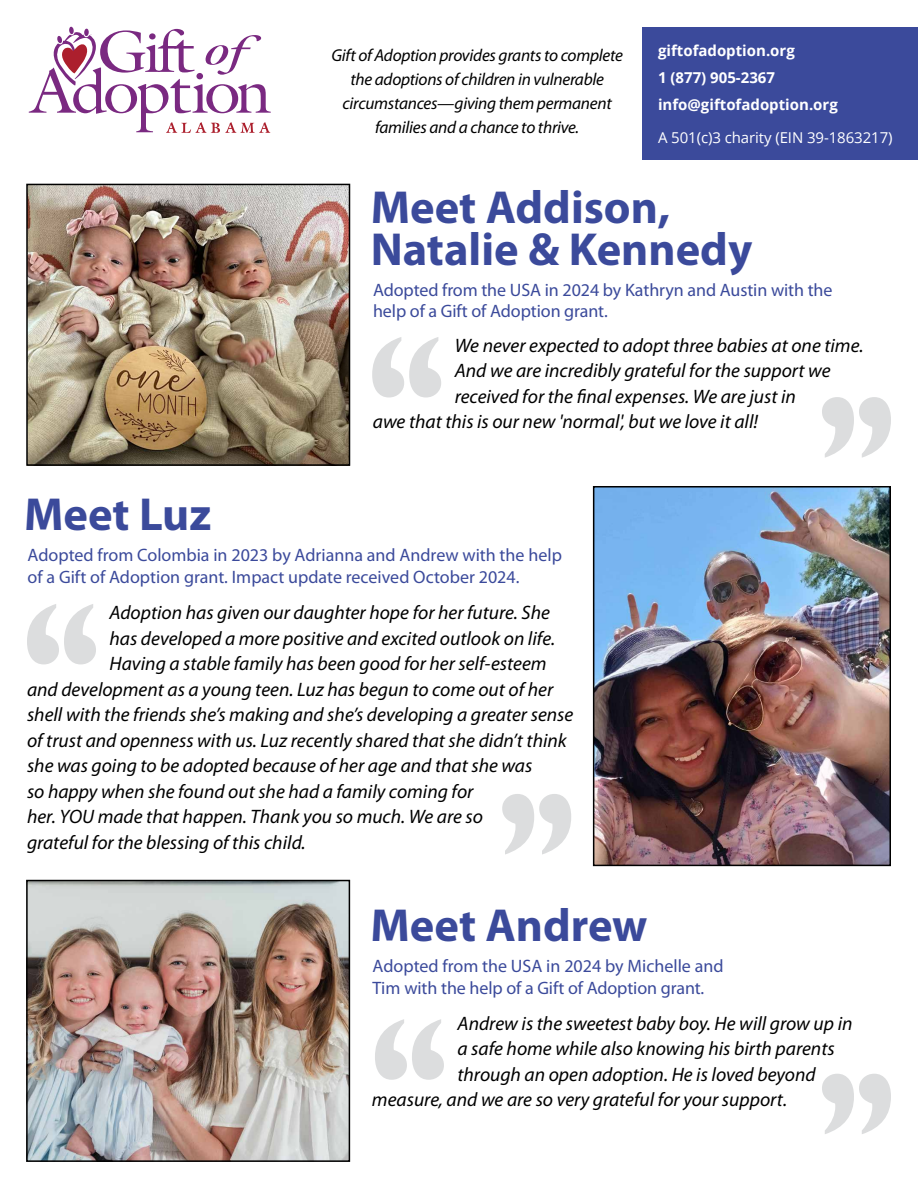
<style>
.page{position:relative;width:918px;height:1188px;background:#fff}
.page>*{position:absolute;margin:0;border:0;box-sizing:border-box;transform-origin:0 0}
.t1{font:700 46.5px/42px "Myriad Pro";color:#3b4a9b}
.t2{font:italic 19.5px "Myriad Pro";color:#000}
.t3{font:18px/21.6px "Myriad Pro";letter-spacing:-.005em;color:#3b4a9b}
.t4{font:italic 17.25px/24px "Myriad Pro";letter-spacing:-.015em;color:#000;text-align:center}
.t5{font:700 15px/27px "Open Sans";color:#fff}
.t6{font:15px "Open Sans";letter-spacing:-.005em;color:#fff}
</style>
<div class="page">
<div style="left:643px;top:27px;width:275px;height:133px;background:#3b4a9b"></div>
<img style="left:29px;top:883px;width:318px;height:276px">
<div style="left:26px;top:880px;width:324px;height:282px;border:2px solid #000"></div>
<img style="left:29px;top:187px;width:318px;height:276px">
<div style="left:26px;top:184px;width:324px;height:282px;border:2px solid #000"></div>
<img style="left:596px;top:489px;width:292px;height:374px">
<div style="left:593px;top:486px;width:298px;height:380px;border:2px solid #000"></div>
<svg style="left:822px;top:397px;width:69px;height:61px"></svg>
<svg style="left:372px;top:337px;width:69px;height:60px"></svg>
<svg style="left:822px;top:1074px;width:69px;height:60px"></svg>
<svg style="left:375px;top:1019px;width:69px;height:61px"></svg>
<svg style="left:27px;top:604px;width:69px;height:60px"></svg>
<svg style="left:502px;top:794px;width:69px;height:61px"></svg>
<svg style="left:29px;top:27px;width:242px;height:106px"></svg>
<p class="t4" style="left:331px;top:43px;width:293px">Gift of Adoption provides grants to complete the adoptions of children in vulnerable circumstances—giving them permanent families and a chance to thrive.</p>
<p class="t5" style="left:658px;top:37px;width:181px">giftofadoption.org<br>1 (877) 905-2367 info@giftofadoption.org</p>
<p class="t6" style="left:658px;top:128px;width:236px">A 501(c)3 charity (EIN 39-1863217)</p>
<h1 class="t1" style="left:371px;top:185px;width:383px">Meet Addison,<br>Natalie &amp; Kennedy</h1>
<p class="t3" style="left:373px;top:280px;width:461px;line-height:21px">Adopted from the USA in 2024 by Kathryn and Austin with the help of a Gift of Adoption grant.</p>
<h1 class="t1" style="left:24px;top:492px;width:189px">Meet Luz</h1>
<p class="t2" style="left:455px;top:333px;width:410px">We never expected to adopt three babies at one time.</p>
<p class="t2" style="left:455px;top:359px;width:378px">And we are incredibly grateful for the support we</p>
<p class="t2" style="left:455px;top:384px;width:343px">received for the final expenses. We are just in</p>
<p class="t2" style="left:373px;top:410px;width:387px">awe that this is our new 'normal', but we love it all!</p>
<p class="t3" style="left:28px;top:544px;width:536px">Adopted from Colombia in 2023 by Adrianna and Andrew with the help of a Gift of Adoption grant. Impact update received October 2024.</p>
<p class="t2" style="left:110px;top:601px;width:442px">Adoption has given our daughter hope for her future. She</p>
<p class="t2" style="left:110px;top:626px;width:447px">has developed a more positive and excited outlook on life.</p>
<p class="t2" style="left:110px;top:652px;width:439px">Having a stable family has been good for her self-esteem</p>
<p class="t2" style="left:27px;top:677px;width:528px">and development as a young teen. Luz has begun to come out of her</p>
<p class="t2" style="left:27px;top:703px;width:548px">shell with the friends she’s making and she’s developing a greater sense</p>
<p class="t2" style="left:27px;top:728px;width:541px">of trust and openness with us. Luz recently shared that she didn’t think</p>
<p class="t2" style="left:27px;top:754px;width:507px">she was going to be adopted because of her age and that she was</p>
<p class="t2" style="left:27px;top:779px;width:448px">so happy when she found out she had a family coming for</p>
<p class="t2" style="left:27px;top:805px;width:457px">her. YOU made that happen. Thank you so much. We are so</p>
<p class="t2" style="left:27px;top:830px;width:280px">grateful for the blessing of this child.</p>
<h1 class="t1" style="left:370px;top:903px;width:279px">Meet Andrew</h1>
<p class="t3" style="left:373px;top:955px;width:353px">Adopted from the USA in 2024 by Michelle and<br>Tim with the help of a Gift of Adoption grant.</p>
<p class="t2" style="left:457px;top:1011px;width:397px">Andrew is the sweetest baby boy. He will grow up in</p>
<p class="t2" style="left:457px;top:1037px;width:379px">a safe home while also knowing his birth parents</p>
<p class="t2" style="left:457px;top:1062px;width:360px">through an open adoption. He is loved beyond</p>
<p class="t2" style="left:372px;top:1088px;width:417px">measure, and we are so very grateful for your support.</p>
</div>
